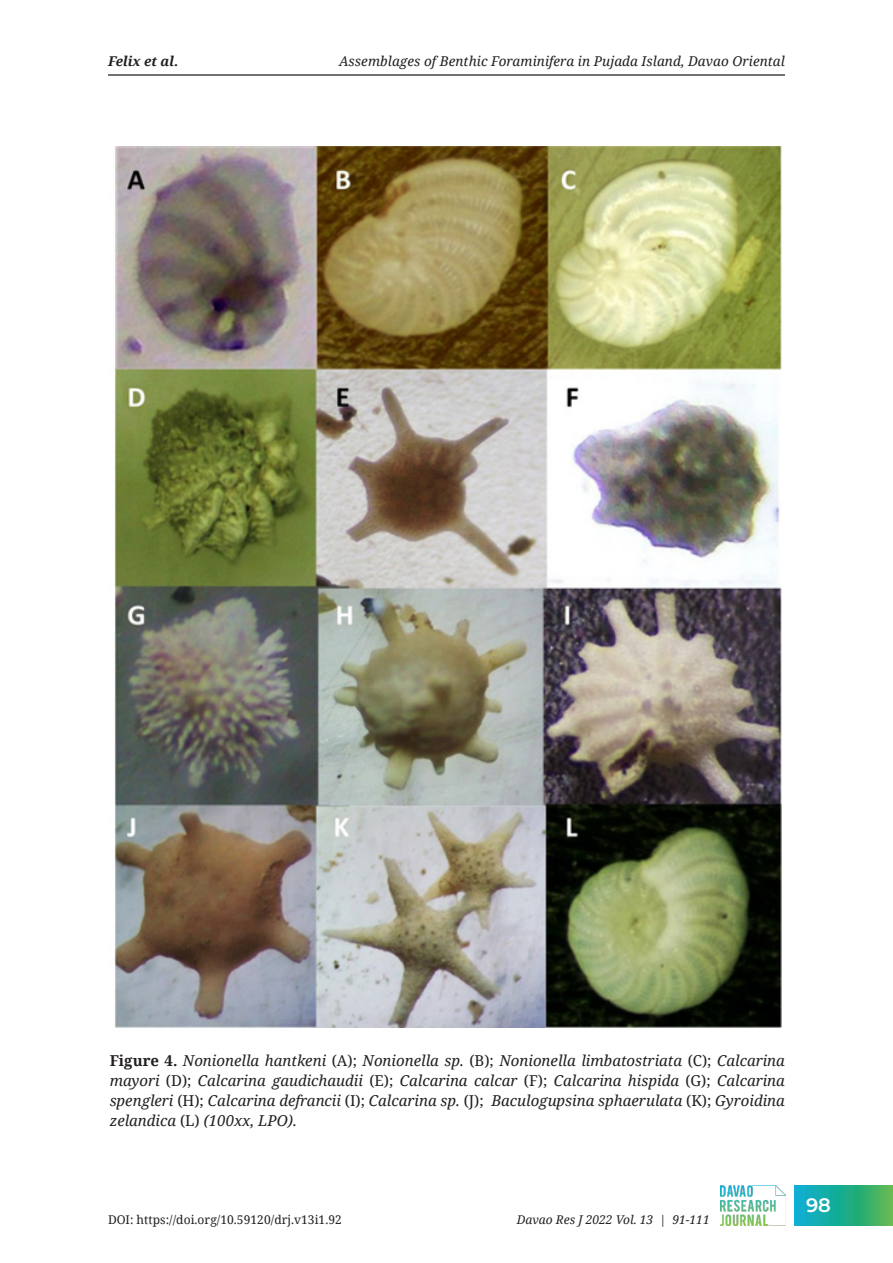
<style>
.page{position:relative;width:893px;height:1263px;background:#fff}
.page>*{position:absolute;margin:0;border:0;box-sizing:border-box;transform-origin:0 0}
.t1{font:600 19.5px "Montserrat";color:#fff}
.t2{font:italic 15px "Noto Serif";color:#231f20}
.t3{font:italic 13.5px "Noto Serif";letter-spacing:.005em;color:#231f20}
.t4{font:italic 700 13.5px "Noto Serif";color:#231f20}
.t5{font:12px "Noto Serif";letter-spacing:.005em;color:#231f20}
.t6{font:italic 12px "Noto Serif";color:#231f20}
.s1{font-weight:700;font-style:normal}
.s2{font-style:normal}
</style>
<div class="page">
<hr style="left:108px;top:74px;width:677px;height:2px;background:#040503">
<svg style="left:795px;top:1185px;width:98px;height:41px;background:#26af8e"></svg>
<img style="left:721px;top:1185px;width:64px;height:41px">
<img style="left:114px;top:146px;width:668px;height:882px">
<p class="t4" style="left:108px;top:52px;width:72px">Felix et al.</p>
<p class="t3" style="left:339px;top:52px;width:447px">Assemblages of Benthic Foraminifera in Pujada Island, Davao Oriental</p>
<p class="t2" style="left:110px;top:1050px;width:677px"><span class="s1">Figure 4.</span> Nonionella hantkeni <span class="s2">(A);</span> Nonionella sp. <span class="s2">(B);</span> Nonionella limbatostriata <span class="s2">(C);</span> Calcarina</p>
<p class="t2" style="left:110px;top:1070px;width:677px">mayori <span class="s2">(D);</span> Calcarina gaudichaudii <span class="s2">(E);</span> Calcarina calcar <span class="s2">(F);</span> Calcarina hispida <span class="s2">(G);</span> Calcarina</p>
<p class="t2" style="left:110px;top:1090px;width:677px">spengleri <span class="s2">(H);</span> Calcarina defrancii <span class="s2">(I);</span> Calcarina sp. <span class="s2">(J);</span> Baculogupsina sphaerulata <span class="s2">(K);</span> Gyroidina</p>
<p class="t2" style="left:110px;top:1110px;width:189px">zelandica <span class="s2">(L)</span> (100xx, LPO).</p>
<p class="t5" style="left:108px;top:1211px;width:235px">DOI: https://doi.org/10.59120/drj.v13i1.92</p>
<p class="t6" style="left:517px;top:1211px;width:194px">Davao Res J 2022 Vol. 13 | 91-111</p>
<p class="t1" style="left:806px;top:1191px;width:26px">98</p>
</div>
